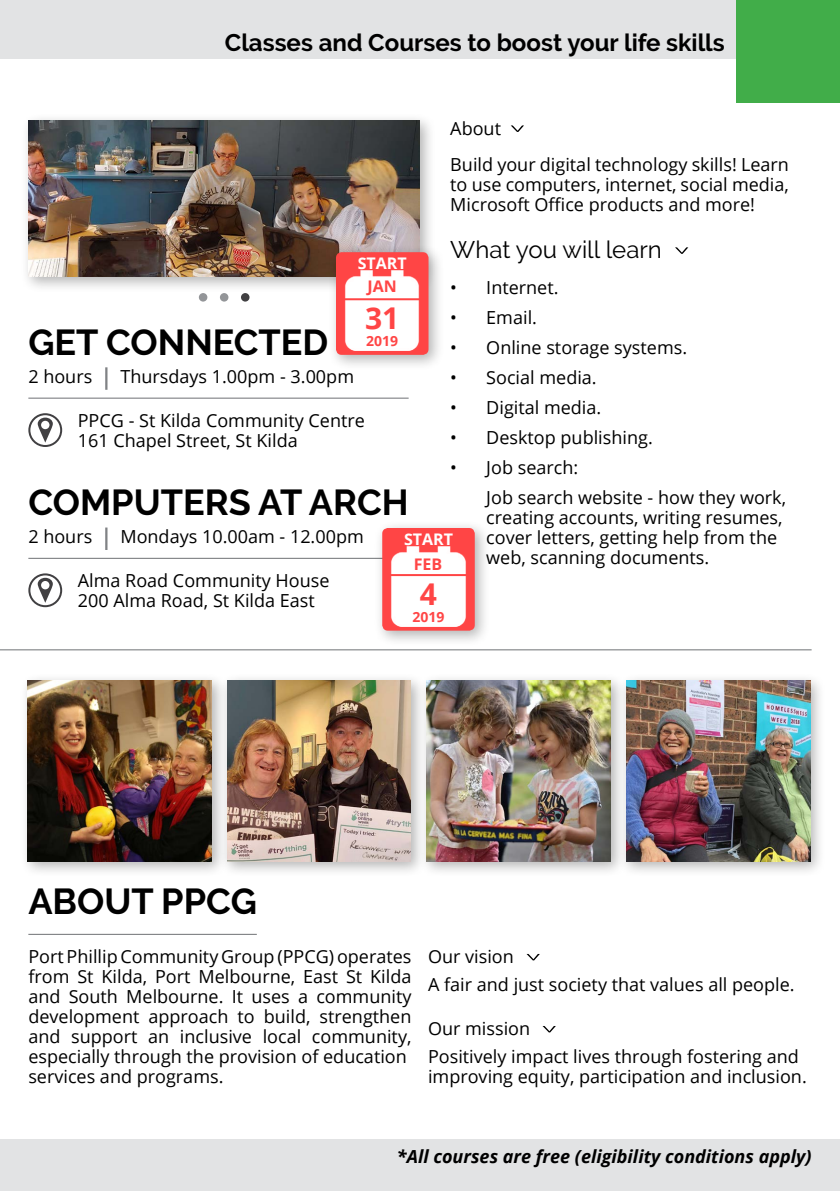
<style>
.page{position:relative;width:840px;height:1191px;background:#fff}
.page>*{position:absolute;margin:0;border:0;box-sizing:border-box;transform-origin:0 0}
.t1{font:700 36px "Raleway";color:#000}
.t2{font:700 30px "Open Sans";color:#ff4545}
.t3{font:700 24px "Raleway";color:#000}
.t4{font:24px "Raleway";color:#000}
.t5{font:18px/20px "Open Sans";color:#000}
.t6{font:italic 700 18px "Open Sans";color:#000}
.t7{font:700 16px "Open Sans";color:#fff}
.t8{font:700 16px "Open Sans";color:#ff4545}
.t9{font:700 14px "Open Sans";color:#ff4545}
</style>
<div class="page">
<div style="left:0;top:0;width:839px;height:58px;background:#e2e3e4"></div>
<hr style="left:0;top:649px;width:811px;height:1px;background:#808285">
<hr style="left:28px;top:397px;width:380px;height:2px;background:#808285">
<hr style="left:105px;top:367px;width:2px;height:23px;background:#808285">
<div style="left:220px;top:293px;width:8px;height:8px;background:#939598;border-radius:50%"></div>
<div style="left:241px;top:293px;width:8px;height:8px;background:#414042;border-radius:50%"></div>
<div style="left:199px;top:293px;width:8px;height:8px;background:#939598;border-radius:50%"></div>
<div style="left:20px;top:112px;width:416px;height:181px;background:#000;opacity:.3"></div>
<img style="left:28px;top:121px;width:392px;height:156px">
<svg style="left:38px;top:417px;width:15px;height:25px"></svg>
<div style="left:41px;top:421px;width:8px;height:8px;background:#fff;border-radius:50%"></div>
<div style="left:28px;top:413px;width:34px;height:34px;border:2px solid #414042;border-radius:50%"></div>
<svg style="left:511px;top:125px;width:12px;height:7px"></svg>
<svg style="left:675px;top:247px;width:13px;height:7px"></svg>
<div style="left:0;top:1140px;width:839px;height:51px;background:#e2e3e4"></div>
<div style="left:736px;top:0;width:103px;height:102px;background:#41ad49"></div>
<svg style="left:526px;top:954px;width:13px;height:6px"></svg>
<svg style="left:542px;top:1026px;width:13px;height:6px"></svg>
<hr style="left:28px;top:933px;width:229px;height:2px;background:#808285">
<hr style="left:28px;top:558px;width:380px;height:1px;background:#808285">
<hr style="left:105px;top:527px;width:2px;height:23px;background:#808285">
<svg style="left:38px;top:578px;width:15px;height:25px"></svg>
<div style="left:41px;top:581px;width:8px;height:8px;background:#fff;border-radius:50%"></div>
<div style="left:28px;top:573px;width:34px;height:34px;border:2px solid #414042;border-radius:50%"></div>
<div style="left:328px;top:244px;width:116px;height:127px;background:#000;opacity:.3"></div>
<div style="left:336px;top:252px;width:92px;height:103px;background:#ff4545;border-radius:6px"></div>
<img style="left:345px;top:271px;width:74px;height:79px">
<hr style="left:342px;top:298px;width:80px;height:2px;background:#ff4545">
<div style="left:374px;top:519px;width:116px;height:128px;background:#000;opacity:.3"></div>
<div style="left:382px;top:528px;width:92px;height:102px;background:#ff4545;border-radius:6px"></div>
<img style="left:391px;top:547px;width:75px;height:79px">
<hr style="left:388px;top:574px;width:80px;height:2px;background:#ff4545">
<div style="left:617px;top:672px;width:208px;height:205px;background:#000;opacity:.3"></div>
<img style="left:626px;top:680px;width:183px;height:181px">
<div style="left:19px;top:672px;width:208px;height:205px;background:#000;opacity:.3"></div>
<img style="left:27px;top:680px;width:184px;height:181px">
<div style="left:219px;top:672px;width:208px;height:205px;background:#000;opacity:.3"></div>
<img style="left:227px;top:680px;width:183px;height:181px">
<div style="left:418px;top:672px;width:208px;height:205px;background:#000;opacity:.3"></div>
<img style="left:426px;top:680px;width:184px;height:181px">
<h3 class="t3" style="left:225px;top:29px;width:501px">Classes and Courses to boost your life skills</h3>
<p class="t5" style="left:450px;top:110px;width:340px;line-height:36px">About<br>Build your digital technology skills! Learn</p>
<p class="t5" style="left:450px;top:174px;width:340px">to use computers, internet, social media,<br>Microsoft Office products and more!</p>
<h3 class="t4" style="left:450px;top:235px;width:213px">What you will learn</h3>
<p class="t5" style="left:450px;top:277px;width:110px">• Internet.</p>
<p class="t5" style="left:450px;top:307px;width:88px">• Email.</p>
<p class="t5" style="left:450px;top:337px;width:238px">• Online storage systems.</p>
<p class="t5" style="left:450px;top:367px;width:148px">• Social media.</p>
<p class="t5" style="left:450px;top:397px;width:152px">• Digital media.</p>
<p class="t5" style="left:450px;top:427px;width:204px">• Desktop publishing.</p>
<p class="t5" style="left:486px;top:452px;width:301px;line-height:30px;text-indent:-36px">• Job search:<br>Job search website - how they work,</p>
<p class="t5" style="left:486px;top:507px;width:297px">creating accounts, writing resumes, cover letters, getting help from the web, scanning documents.</p>
<p class="t7" style="left:357px;top:252px;width:50px">START</p>
<p class="t8" style="left:367px;top:275px;width:31px">JAN</p>
<p class="t9" style="left:366px;top:331px;width:33px">2019</p>
<h2 class="t2" style="left:365px;top:297px;width:36px">31</h2>
<h1 class="t1" style="left:28px;top:321px;width:301px">GET CONNECTED</h1>
<p class="t5" style="left:28px;top:366px;width:65px">2 hours</p>
<p class="t5" style="left:120px;top:366px;width:235px">Thursdays 1.00pm - 3.00pm</p>
<p class="t5" style="left:78px;top:410px;width:288px">PPCG - St Kilda Community Centre<br>161 Chapel Street, St Kilda</p>
<h1 class="t1" style="left:28px;top:482px;width:381px">COMPUTERS AT ARCH</h1>
<p class="t5" style="left:28px;top:526px;width:65px">2 hours</p>
<p class="t5" style="left:120px;top:526px;width:245px">Mondays 10.00am - 12.00pm</p>
<p class="t5" style="left:78px;top:570px;width:253px">Alma Road Community House<br>200 Alma Road, St Kilda East</p>
<p class="t7" style="left:404px;top:528px;width:50px">START</p>
<p class="t8" style="left:413px;top:553px;width:30px">FEB</p>
<h2 class="t2" style="left:419px;top:572px;width:19px">4</h2>
<h1 class="t1" style="left:28px;top:881px;width:230px">ABOUT PPCG</h1>
<p class="t9" style="left:412px;top:607px;width:33px">2019</p>
<p class="t5" style="left:28px;top:946px;width:384px">Port Phillip Community Group (PPCG) operates from St Kilda, Port Melbourne, East St Kilda and South Melbourne. It uses a community development approach to build, strengthen and support an inclusive local community, especially through the provision of education services and programs.</p>
<p class="t5" style="left:428px;top:942px;width:368px;line-height:28px">Our vision<br>A fair and just society that values all people.</p>
<p class="t5" style="left:428px;top:1014px;width:372px;line-height:28px">Our mission<br>Positively impact lives through fostering and</p>
<p class="t5" style="left:428px;top:1066px;width:380px">improving equity, participation and inclusion.</p>
<p class="t6" style="left:396px;top:1143px;width:416px">*All courses are free (eligibility conditions apply)</p>
</div>
